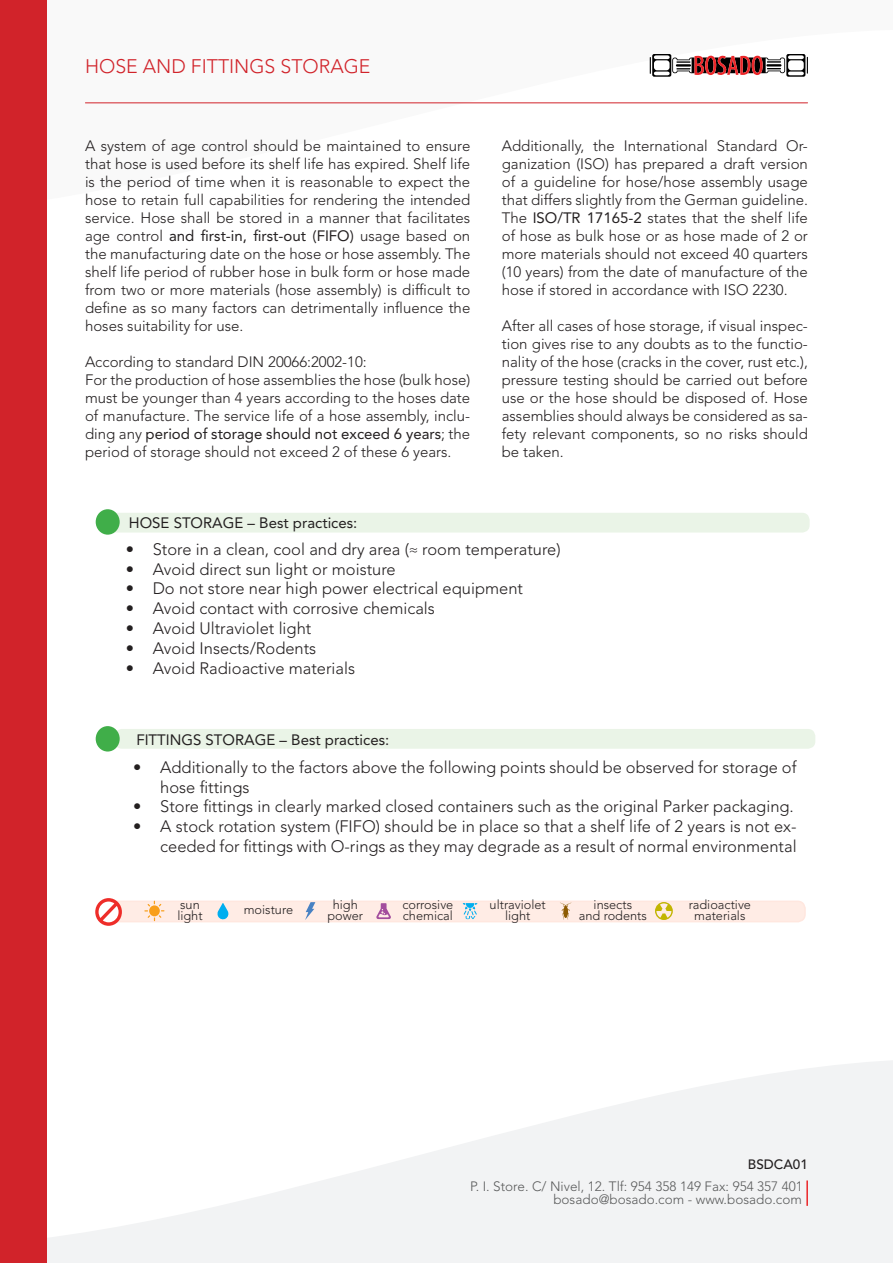
<style>
.page{position:relative;width:893px;height:1263px;background:#fff}
.page>*{position:absolute;margin:0;border:0;box-sizing:border-box;transform-origin:0 0}
.t1{font:300 19.5px "Avenir LT Std";color:#d1232a}
.t2{font:300 16.5px/19.8px "Avenir LT Std";color:#231f20}
.t3{font:300 15px/18px "Avenir LT Std";color:#231f20;text-align:justify}
.t4{font:15px "Avenir LT Std";color:#231f20}
.t5{font:300 13.5px/13.5px "Avenir LT Std";color:#5a5b5b;text-align:right}
.t6{font:500 13.5px "Avenir LT Std";color:#231f20}
.t7{font:300 12.75px "Avenir LT Std";color:#231f20}
.s1{font-weight:400}
</style>
<div class="page">
<svg style="left:47px;top:749px;width:846px;height:514px"></svg>
<div style="left:0;top:0;width:47px;height:1263px;background:#d1232a"></div>
<svg style="left:650px;top:54px;width:158px;height:23px"></svg>
<hr style="left:85px;top:102px;width:722px;height:1px;background:#d1232a">
<hr style="left:806px;top:1180px;width:2px;height:26px;background:#eb2629">
<div style="left:114px;top:729px;width:701px;height:20px;background:#eaf4e7;border-radius:8px"></div>
<div style="left:109px;top:513px;width:701px;height:19px;background:#eaf4e7;border-radius:8px"></div>
<div style="left:107px;top:901px;width:698px;height:21px;background:#ffece5;border-radius:8px"></div>
<div style="left:106px;top:900px;width:700px;height:22px;border:2px solid #ffe7df;border-radius:8px"></div>
<div style="left:96px;top:509px;width:24px;height:26px;background:#40ae49;border-radius:50%"></div>
<svg style="left:95px;top:898px;width:27px;height:28px"></svg>
<svg style="left:144px;top:901px;width:20px;height:20px"></svg>
<svg style="left:217px;top:903px;width:11px;height:16px"></svg>
<svg style="left:305px;top:902px;width:10px;height:18px"></svg>
<svg style="left:376px;top:903px;width:15px;height:16px"></svg>
<svg style="left:463px;top:903px;width:14px;height:16px"></svg>
<svg style="left:560px;top:903px;width:11px;height:16px"></svg>
<svg style="left:655px;top:902px;width:18px;height:18px"></svg>
<div style="left:96px;top:726px;width:24px;height:25px;background:#40ae49;border-radius:50%"></div>
<h1 class="t1" style="left:85px;top:55px;width:287px">HOSE AND FITTINGS STORAGE</h1>
<p class="t3" style="left:85px;top:136px;width:387px">A system of age control should be maintained to ensure that hose is used before its shelf life has expired. Shelf life is the period of time when it is reasonable to expect the hose to retain full capabilities for rendering the intended service. Hose shall be stored in a manner that facilitates age control <span class="s1">and first-in, first-out (FIFO)</span> usage based on the manufacturing date on the hose or hose assembly. The shelf life period of rubber hose in bulk form or hose made from two or more materials (hose assembly) is difficult to define as so many factors can detrimentally influence the hoses suitability for use.</p>
<p class="t3" style="left:85px;top:352px;width:283px">According to standard DIN 20066:2002-10:</p>
<p class="t3" style="left:85px;top:370px;width:387px">For the production of hose assemblies the hose (bulk hose) must be younger than 4 years according to the hoses date of manufacture. The service life of a hose assembly, inclu&shy;ding any <span class="s1">period of storage should not exceed 6 years</span>; the period of storage should not exceed 2 of these 6 years.</p>
<p class="t4" style="left:129px;top:514px;width:230px">HOSE STORAGE – Best practices:</p>
<p class="t3" style="left:502px;top:136px;width:308px">Additionally, the International Standard Or&shy;ganization (ISO) has prepared a draft version of a guideline for hose/hose assembly usage that differs slightly from the German guideline.<br>The <span class="s1">ISO/TR 17165-2</span> states that the shelf life of hose as bulk hose or as hose made of 2 or more materials should not exceed 40 quarters (10 years) from the date of manufacture of the hose if stored in accordance with ISO 2230.</p>
<p class="t3" style="left:502px;top:316px;width:308px">After all cases of hose storage, if visual inspec&shy;tion gives rise to any doubts as to the functio&shy;nality of the hose (cracks in the cover, rust etc.), pressure testing should be carried out before use or the hose should be disposed of. Hose assemblies should always be considered as sa&shy;fety relevant components, so no risks should be taken.</p>
<p class="t2" style="left:126px;top:539px;width:436px">• Store in a clean, cool and dry area (≈ room temperature)</p>
<p class="t2" style="left:126px;top:559px;width:272px">• Avoid direct sun light or moisture</p>
<p class="t2" style="left:126px;top:579px;width:399px">• Do not store near high power electrical equipment</p>
<p class="t2" style="left:126px;top:599px;width:311px">• Avoid contact with corrosive chemicals</p>
<p class="t2" style="left:126px;top:618px;width:187px">• Avoid Ultraviolet light</p>
<p class="t2" style="left:126px;top:638px;width:192px">• Avoid Insects/Rodents</p>
<p class="t2" style="left:126px;top:658px;width:231px">• Avoid Radioactive materials</p>
<p class="t4" style="left:136px;top:730px;width:254px">FITTINGS STORAGE – Best practices:</p>
<p class="t2" style="left:160px;top:757px;width:638px;text-indent:-27px">• Additionally to the factors above the following points should be observed for storage of hose fittings</p>
<p class="t2" style="left:133px;top:797px;width:662px">• Store fittings in clearly marked closed containers such as the original Parker packaging.</p>
<p class="t2" style="left:133px;top:817px;width:665px;text-align:right">• A stock rotation system (FIFO) should be in place so that a shelf life of 2 years is not ex&shy;ceeded for fittings with O-rings as they may degrade as a result of normal environmental</p>
<p class="t7" style="left:180px;top:897px;width:21px">sun</p>
<p class="t7" style="left:177px;top:908px;width:27px">light</p>
<p class="t7" style="left:244px;top:902px;width:51px">moisture</p>
<p class="t7" style="left:333px;top:897px;width:27px">high</p>
<p class="t7" style="left:327px;top:908px;width:37px">power</p>
<p class="t7" style="left:402px;top:897px;width:53px">corrosive</p>
<p class="t7" style="left:403px;top:908px;width:52px">chemical</p>
<p class="t7" style="left:490px;top:897px;width:58px">ultraviolet</p>
<p class="t7" style="left:505px;top:908px;width:27px">light</p>
<p class="t7" style="left:594px;top:897px;width:40px">insects</p>
<p class="t7" style="left:579px;top:908px;width:70px">and rodents</p>
<p class="t7" style="left:689px;top:897px;width:64px">radioactive</p>
<p class="t7" style="left:694px;top:908px;width:53px">materials</p>
<p class="t6" style="left:748px;top:1156px;width:62px">BSDCA01</p>
<p class="t5" style="left:470px;top:1179px;width:334px">P. I. Store. C/ Nivel, 12. Tlf: 954 358 149 Fax: 954 357 401 bosado@bosado.com - www.bosado.com</p>
</div>
